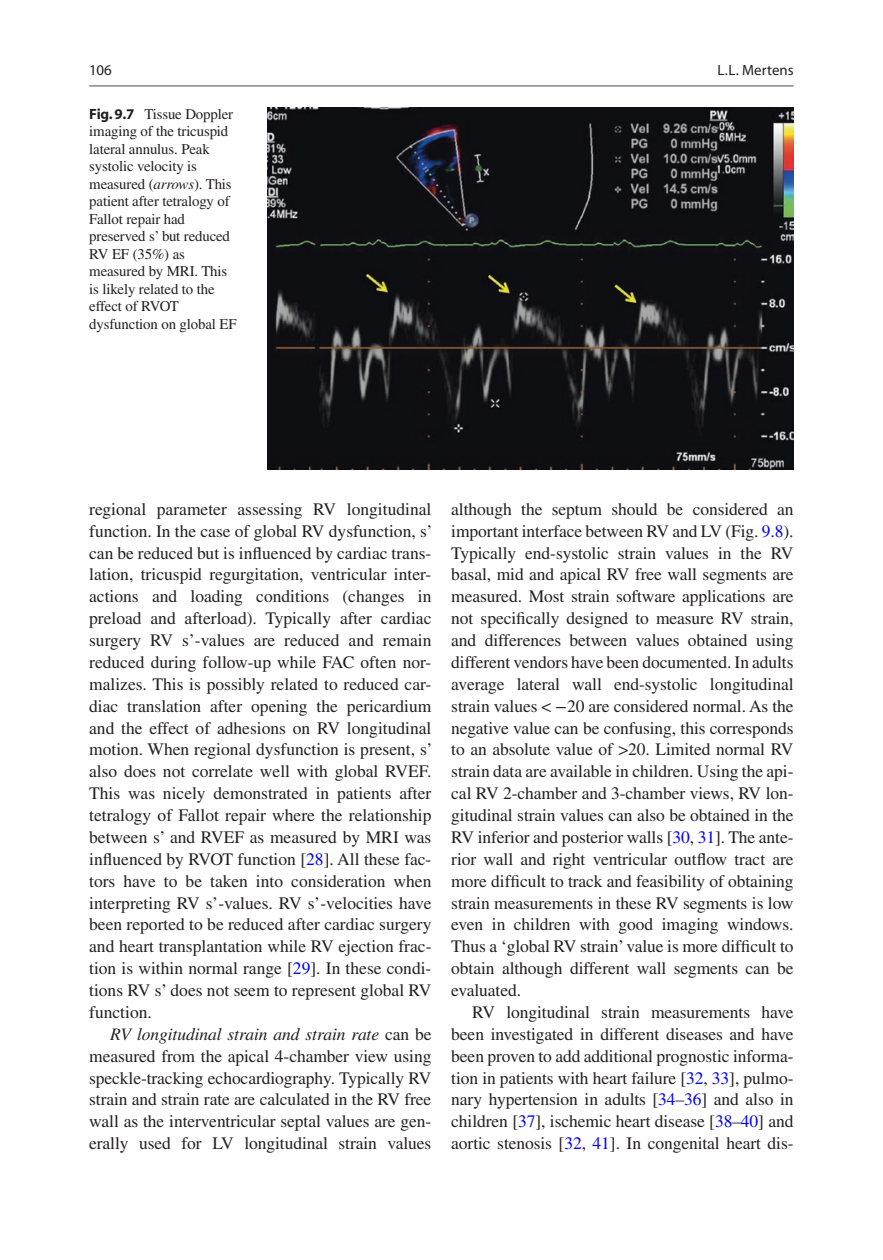
<style>
.page{position:relative;width:883px;height:1260px;background:#fff}
.page>*{position:absolute;margin:0;border:0;box-sizing:border-box;transform-origin:0 0}
.t1{font:17.5px/21.9px "Gfglxl Times";letter-spacing:-.005em;color:#231f20;text-align:justify}
.t2{font:italic 17.5px "Mtbrfl Times";letter-spacing:-.005em;color:#231f20}
.t3{font:14.88px/17.5px "Gfglxl Times";letter-spacing:-.01em;color:#231f20}
.t4{font:14.88px "Jlfkbc Myriad";letter-spacing:.01em;color:#231f20}
.t5{font:14.88px "Hhcthw Myriad";color:#231f20}
.s1{font-family:"Lbvtnt Myriad";font-weight:700}
.s2{font-family:"Mtbrfl Times";font-style:italic}
.s3{color:#0000fa}
.s4{font-family:"Gfglxl Times";font-style:normal}
.s5{font-family:"Ydvsdr STIX General"}
</style>
<div class="page">
<img style="left:268px;top:107px;width:526px;height:363px">
<hr style="left:89px;top:85px;width:705px;height:2px;background:#939598">
<p class="t5" style="left:89px;top:63px;width:24px">106</p>
<p class="t3" style="left:89px;top:105px;width:149px"><span class="s1">Fig. 9.7</span> Tissue Doppler imaging of the tricuspid lateral annulus. Peak systolic velocity is measured (<span class="s2">arrows</span>). This patient after tetralogy of<br>Fallot repair had preserved s’ but reduced<br>RV EF (35%) as measured by MRI. This is likely related to the effect of RVOT dysfunction on global EF</p>
<p class="t4" style="left:718px;top:63px;width:78px">L.L. Mertens</p>
<p class="t1" style="left:89px;top:498px;width:345px">regional parameter assessing RV longitudinal function. In the case of global RV dysfunction, s’ can be reduced but is influenced by cardiac trans&shy;lation, tricuspid regurgitation, ventricular inter&shy;actions and loading conditions (changes in preload and afterload). Typically after cardiac surgery RV s’-values are reduced and remain reduced during follow-up while FAC often nor&shy;malizes. This is possibly related to reduced car&shy;diac translation after opening the pericardium and the effect of adhesions on RV longitudinal motion. When regional dysfunction is present, s’ also does not correlate well with global RVEF.<br>This was nicely demonstrated in patients after tetralogy of Fallot repair where the relationship between s’ and RVEF as measured by MRI was influenced by RVOT function [<span class="s3">28</span>]. All these fac&shy;tors have to be taken into consideration when interpreting RV s’-values. RV s’-velocities have been reported to be reduced after cardiac surgery and heart transplantation while RV ejection frac&shy;tion is within normal range [<span class="s3">29</span>]. In these condi&shy;tions RV s’ does not seem to represent global RV function.</p>
<p class="t2" style="left:110px;top:1024px;width:323px">RV longitudinal strain and strain rate <span class="s4">can be</span></p>
<p class="t1" style="left:89px;top:1045px;width:344px">measured from the apical 4-chamber view using speckle-tracking echocardiography. Typically RV strain and strain rate are calculated in the RV free wall as the interventricular septal values are gen&shy;erally used for LV longitudinal strain values</p>
<p class="t1" style="left:451px;top:498px;width:344px">although the septum should be considered an important interface between RV and LV (Fig. <span class="s3">9.8</span>).<br>Typically end-systolic strain values in the RV basal, mid and apical RV free wall segments are measured. Most strain software applications are not specifically designed to measure RV strain, and differences between values obtained using different vendors have been documented. In adults average lateral wall end-systolic longitudinal strain values &lt; <span class="s5">−</span>20 are considered normal. As the negative value can be confusing, this corresponds to an absolute value of &gt;20. Limited normal RV strain data are available in children. Using the api&shy;cal RV 2-chamber and 3-chamber views, RV lon&shy;gitudinal strain values can also be obtained in the RV inferior and posterior walls [<span class="s3">30</span>, <span class="s3">31</span>]. The ante&shy;rior wall and right ventricular outflow tract are more difficult to track and feasibility of obtaining strain measurements in these RV segments is low even in children with good imaging windows.<br>Thus a ‘global RV strain’ value is more difficult to obtain although different wall segments can be evaluated.</p>
<p class="t1" style="left:451px;top:1001px;width:344px;text-indent:21px">RV longitudinal strain measurements have been investigated in different diseases and have been proven to add additional prognostic informa&shy;tion in patients with heart failure [<span class="s3">32</span>, <span class="s3">33</span>], pulmo&shy;nary hypertension in adults [<span class="s3">34</span>–<span class="s3">36</span>] and also in children [<span class="s3">37</span>], ischemic heart disease [<span class="s3">38</span>–<span class="s3">40</span>] and aortic stenosis [<span class="s3">32</span>, <span class="s3">41</span>]. In congenital heart dis-</p>
</div>
